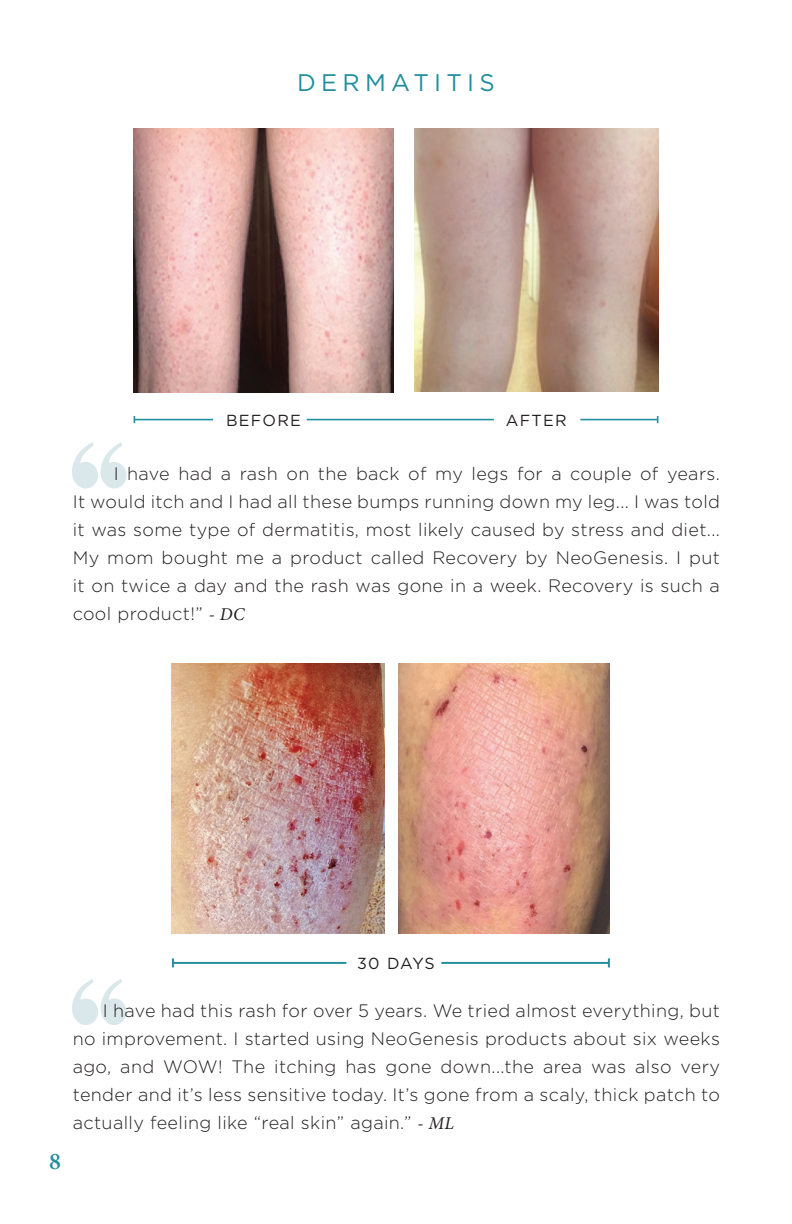
<style>
.page{position:relative;width:792px;height:1224px;background:#fff}
.page>*{position:absolute;margin:0;border:0;box-sizing:border-box;transform-origin:0 0}
.t1{font:24px "Gotham";letter-spacing:.22em;color:#1e8e9d}
.t2{font:600 24px "Minion Pro";color:#228f9f}
.t3{font:300 18px/28px "Gotham";letter-spacing:.02em;color:#231f20;text-align:justify}
.t4{font:16px "Gotham";letter-spacing:.08em;color:#231f20}
.s1{font-family:"Minion Pro";font-weight:400;font-style:italic}
</style>
<div class="page">
<svg style="left:72px;top:442px;width:55px;height:47px"></svg>
<svg style="left:72px;top:979px;width:55px;height:46px"></svg>
<hr style="left:173px;top:962px;width:173px;height:2px;background:#228f9f">
<svg style="left:172px;top:958px;width:2px;height:9px"></svg>
<hr style="left:441px;top:962px;width:168px;height:2px;background:#228f9f">
<svg style="left:608px;top:958px;width:2px;height:9px"></svg>
<img style="left:172px;top:664px;width:213px;height:270px">
<img style="left:398px;top:664px;width:212px;height:270px">
<img style="left:134px;top:129px;width:260px;height:263px">
<img style="left:414px;top:129px;width:244px;height:262px">
<hr style="left:307px;top:419px;width:187px;height:1px;background:#228f9f">
<hr style="left:134px;top:419px;width:79px;height:1px;background:#228f9f">
<hr style="left:580px;top:419px;width:78px;height:1px;background:#228f9f">
<h1 class="t1" style="left:297px;top:67px;width:199px">DERMATITIS</h1>
<p class="t4" style="left:226px;top:410px;width:76px">BEFORE</p>
<p class="t4" style="left:506px;top:410px;width:62px">AFTER</p>
<p class="t3" style="left:73px;top:459px;width:649px;text-indent:41px">I have had a rash on the back of my legs for a couple of years.<br>It would itch and I had all these bumps running down my leg... I was told it was some type of dermatitis, most likely caused by stress and diet...<br>My mom bought me a product called Recovery by NeoGenesis. I put it on twice a day and the rash was gone in a week. Recovery is such a cool product!” <span class="s1">- DC</span></p>
<p class="t4" style="left:357px;top:953px;width:79px">30 DAYS</p>
<h1 class="t2" style="left:49px;top:1145px;width:13px">8</h1>
<p class="t3" style="left:73px;top:996px;width:649px;text-indent:30px">I have had this rash for over 5 years. We tried almost everything, but no improvement. I started using NeoGenesis products about six weeks ago, and WOW! The itching has gone down...the area was also very tender and it’s less sensitive today. It’s gone from a scaly, thick patch to actually feeling like “real skin” again.” <span class="s1">- ML</span></p>
</div>
